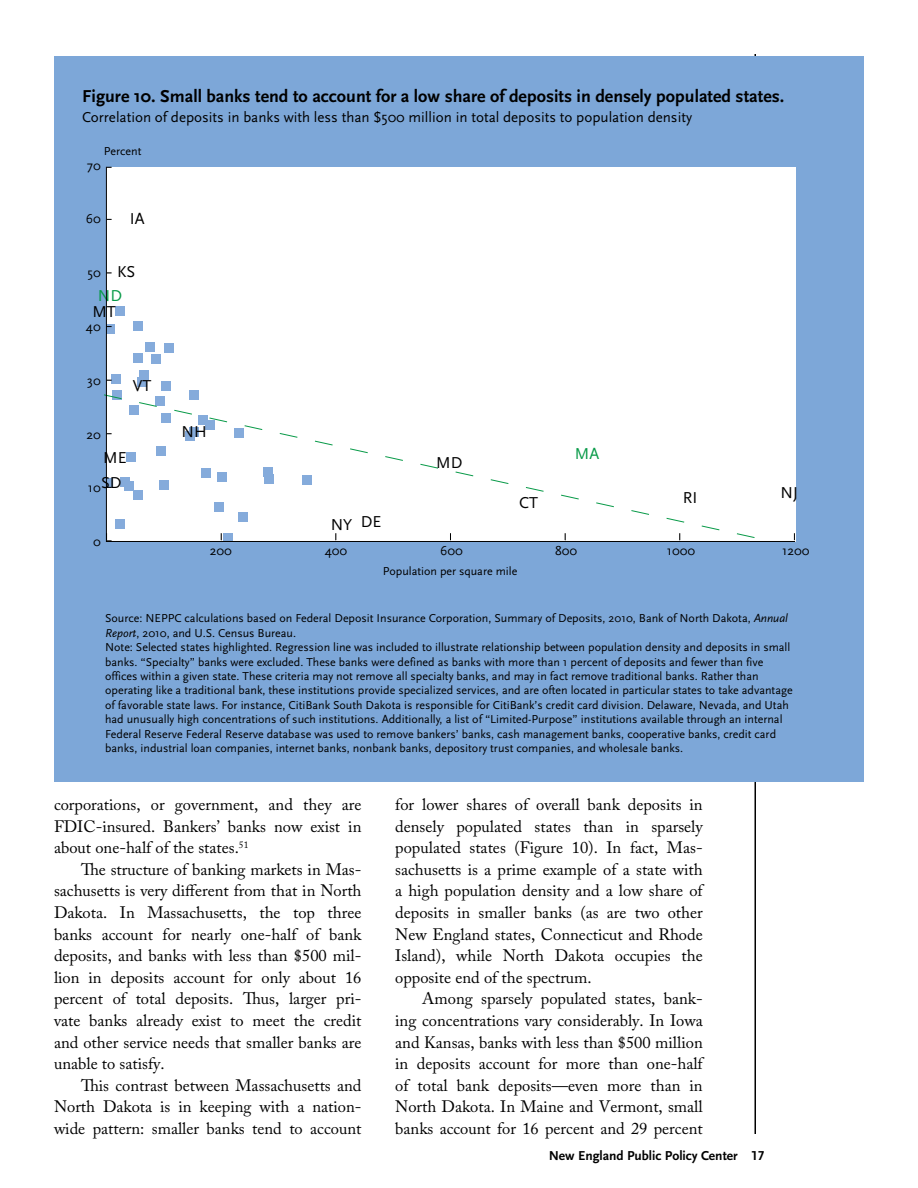
<style>
.page{position:relative;width:918px;height:1188px;background:#fff}
.page>*{position:absolute;margin:0;border:0;box-sizing:border-box;transform-origin:0 0}
.t1{font:700 18px "Scala Sans";color:#000}
.t2{font:16.5px/21.6px "Adobe Caslon Pro";color:#000;text-align:justify}
.t3{font:16.5px "Scala Sans";color:#000}
.t4{font:16.5px "Scala Sans";color:#089a48}
.t5{font:15px "Scala Sans";color:#000}
.t6{font:13.5px "Scala Sans";color:#000}
.t7{font:700 13.5px "Scala Sans LF";color:#000}
.t8{font:12px/14.4px "Scala Sans";color:#000}
.s1{font-family:"Scala Sans LF";font-style:italic}
</style>
<div class="page">
<hr style="left:754px;top:54px;width:2px;height:1080px;background:#000">
<div style="left:55px;top:57px;width:809px;height:725px;background:#7da7d8"></div>
<div style="left:105px;top:324px;width:9px;height:9px;background:#799cc8"></div>
<div style="left:106px;top:166px;width:689px;height:376px;background:#fff"></div>
<p class="t1" style="left:82px;top:87px;width:704px">Figure 10. Small banks tend to account for a low share of deposits in densely populated states.</p>
<p class="t5" style="left:82px;top:109px;width:611px">Correlation of deposits in banks with less than $500 million in total deposits to population density</p>
<p class="t8" style="left:104px;top:144px;width:39px">Percent</p>
<p class="t6" style="left:87px;top:158px;width:15px">70</p>
<p class="t6" style="left:86px;top:212px;width:17px">60</p>
<p class="t3" style="left:130px;top:210px;width:16px">IA</p>
<p class="t3" style="left:117px;top:263px;width:20px">KS</p>
<p class="t4" style="left:98px;top:286px;width:26px">ND</p>
<p class="t6" style="left:87px;top:265px;width:15px">50</p>
<p class="t3" style="left:92px;top:302px;width:25px">MT</p>
<p class="t6" style="left:86px;top:319px;width:16px">40</p>
<p class="t6" style="left:87px;top:373px;width:15px">30</p>
<p class="t6" style="left:86px;top:427px;width:16px">20</p>
<p class="t3" style="left:133px;top:377px;width:20px">VT</p>
<p class="t3" style="left:103px;top:449px;width:25px">ME</p>
<p class="t3" style="left:101px;top:474px;width:22px">SD</p>
<p class="t6" style="left:88px;top:481px;width:14px">10</p>
<p class="t6" style="left:93px;top:534px;width:9px">0</p>
<p class="t3" style="left:182px;top:423px;width:27px">NH</p>
<p class="t3" style="left:331px;top:514px;width:52px">NY DE</p>
<p class="t3" style="left:436px;top:454px;width:28px">MD</p>
<p class="t4" style="left:575px;top:445px;width:26px">MA</p>
<p class="t3" style="left:519px;top:494px;width:20px">CT</p>
<p class="t3" style="left:683px;top:489px;width:16px">RI</p>
<p class="t3" style="left:781px;top:484px;width:19px">NJ</p>
<p class="t6" style="left:210px;top:543px;width:24px">200</p>
<p class="t6" style="left:325px;top:543px;width:24px">400</p>
<p class="t6" style="left:440px;top:543px;width:24px">600</p>
<p class="t6" style="left:555px;top:543px;width:24px">800</p>
<p class="t6" style="left:667px;top:543px;width:30px">1000</p>
<p class="t6" style="left:782px;top:543px;width:29px">1200</p>
<p class="t8" style="left:383px;top:564px;width:136px">Population per square mile</p>
<p class="t8" style="left:105px;top:612px;width:689px">Source: NEPPC calculations based on Federal Deposit Insurance Corporation, Summary of Deposits, 2010, Bank of North Dakota, <span class="s1">Annual Report</span>, 2010, and U.S. Census Bureau.<br>Note: Selected states highlighted. Regression line was included to illustrate relationship between population density and deposits in small banks. “Specialty” banks were excluded. These banks were defined as banks with more than 1 percent of deposits and fewer than five offices within a given state. These criteria may not remove all specialty banks, and may in fact remove traditional banks. Rather than operating like a traditional bank, these institutions provide specialized services, and are often located in particular states to take advantage of favorable state laws. For instance, CitiBank South Dakota is responsible for CitiBank’s credit card division. Delaware, Nevada, and Utah had unusually high concentrations of such institutions. Additionally, a list of “Limited-Purpose” institutions available through an internal Federal Reserve Federal Reserve database was used to remove bankers’ banks, cash management banks, cooperative banks, credit card banks, industrial loan companies, internet banks, nonbank banks, depository trust companies, and wholesale banks.</p>
<p class="t2" style="left:54px;top:794px;width:309px">corporations, or government, and they are FDIC-insured. Bankers’ banks now exist in about one-half of the states.<sup>51</sup></p>
<p class="t2" style="left:54px;top:858px;width:309px;text-indent:27px">The structure of banking markets in Mas&shy;sachusetts is very different from that in North Dakota. In Massachusetts, the top three banks account for nearly one-half of bank deposits, and banks with less than $500 mil&shy;lion in deposits account for only about 16 percent of total deposits. Thus, larger pri&shy;vate banks already exist to meet the credit and other service needs that smaller banks are unable to satisfy.</p>
<p class="t2" style="left:54px;top:1074px;width:309px;text-indent:27px">This contrast between Massachusetts and North Dakota is in keeping with a nation&shy;wide pattern: smaller banks tend to account</p>
<p class="t2" style="left:395px;top:793px;width:309px">for lower shares of overall bank deposits in densely populated states than in sparsely populated states (Figure 10). In fact, Mas&shy;sachusetts is a prime example of a state with a high population density and a low share of deposits in smaller banks (as are two other New England states, Connecticut and Rhode Island), while North Dakota occupies the opposite end of the spectrum.</p>
<p class="t2" style="left:395px;top:988px;width:309px;text-indent:27px">Among sparsely populated states, bank&shy;ing concentrations vary considerably. In Iowa and Kansas, banks with less than $500 million in deposits account for more than one-half of total bank deposits—even more than in North Dakota. In Maine and Vermont, small banks account for 16 percent and 29 percent</p>
<p class="t7" style="left:549px;top:1148px;width:218px">New England Public Policy Center 17</p>
</div>
